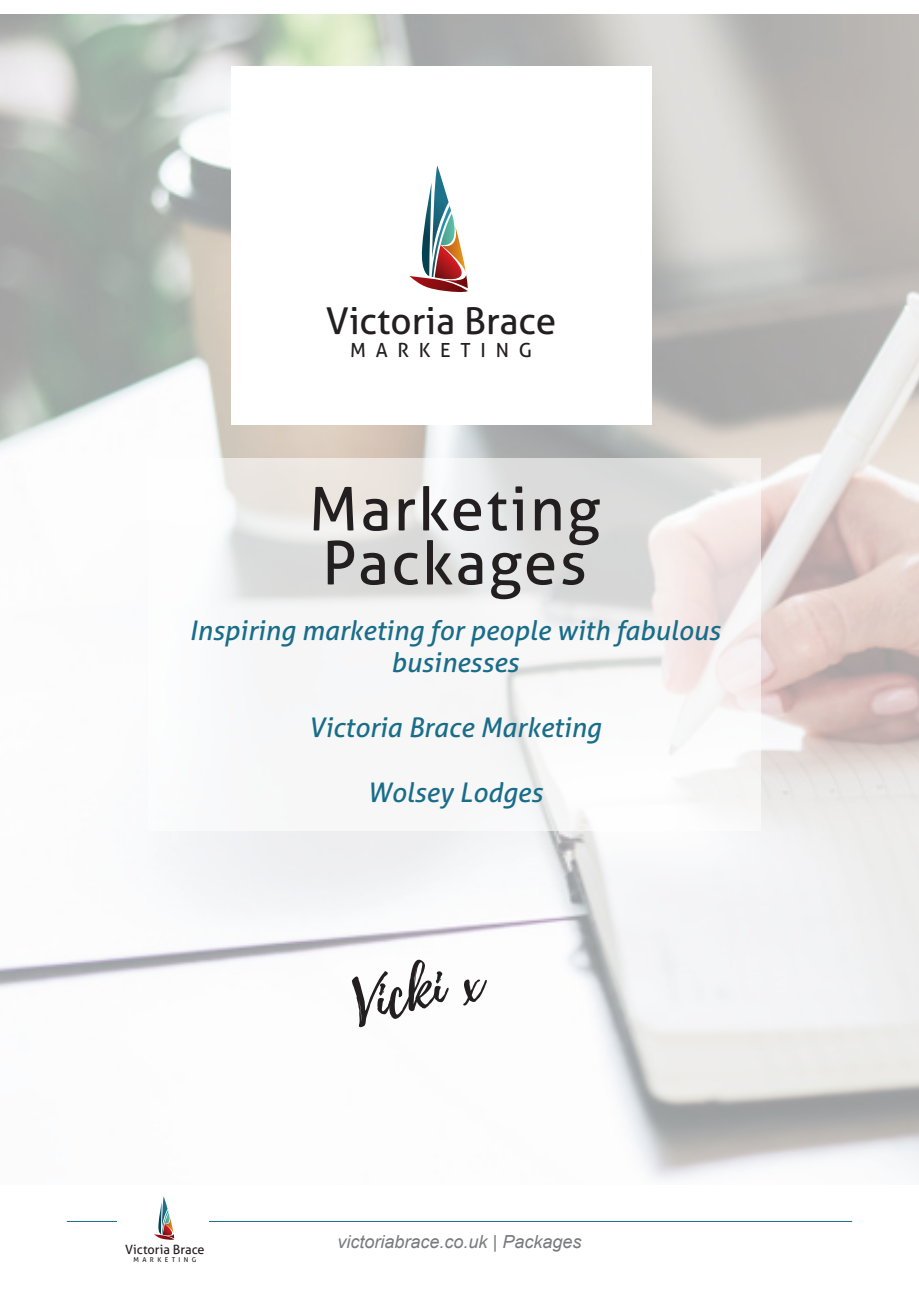
<style>
.page{position:relative;width:919px;height:1289px;background:#fff}
.page>*{position:absolute;margin:0;border:0;box-sizing:border-box;transform-origin:0 0}
.t1{font:60px "Aller";letter-spacing:.04em;color:#231f20}
.t2{font:60px "Playlist Script";color:#231f20}
.t3{font:36.9px "Aller";color:#231f20}
.t4{font:italic 27px/32.4px "Aller";color:#196d89;text-align:center}
.t5{font:19.5px "Aller";letter-spacing:.5em;color:#231f20}
.t6{font:italic 18px "Arial";color:#787a7d}
.t7{font:12.75px "Aller";color:#231f20}
.t8{font:6.75px "Aller";letter-spacing:.5em;color:#231f20}
</style>
<div class="page">
<hr style="left:182px;top:1220px;width:670px;height:1px;background:#196d89">
<hr style="left:67px;top:1220px;width:62px;height:1px;background:#196d89">
<div style="left:117px;top:1179px;width:92px;height:109px;background:#fff"></div>
<svg style="left:154px;top:1196px;width:21px;height:44px"></svg>
<img style="left:0;top:14px;width:918px;height:1167px">
<div style="left:232px;top:67px;width:420px;height:358px;background:#fff"></div>
<img style="left:409px;top:165px;width:59px;height:128px">
<svg style="left:149px;top:458px;width:611px;height:373px"></svg>
<p class="t3" style="left:326px;top:298px;width:232px">Victoria Brace</p>
<p class="t5" style="left:350px;top:338px;width:183px">MARKETING</p>
<p class="t1" style="left:309px;top:472px;width:293px">Marketing</p>
<p class="t1" style="left:322px;top:526px;width:266px">Packages</p>
<p class="t4" style="left:189px;top:614px;width:532px">Inspiring marketing for people with fabulous businesses</p>
<p class="t4" style="left:308px;top:711px;width:294px">Victoria Brace Marketing</p>
<p class="t4" style="left:367px;top:776px;width:177px">Wolsey Lodges</p>
<p class="t7" style="left:125px;top:1241px;width:81px">Victoria Brace</p>
<p class="t8" style="left:134px;top:1255px;width:64px">MARKETING</p>
<p class="t2" style="left:345px;top:962px;width:132px;rotate:-12deg">Vicki x</p>
<p class="t6" style="left:337px;top:1229px;width:245px">victoriabrace.co.uk | Packages</p>
</div>
